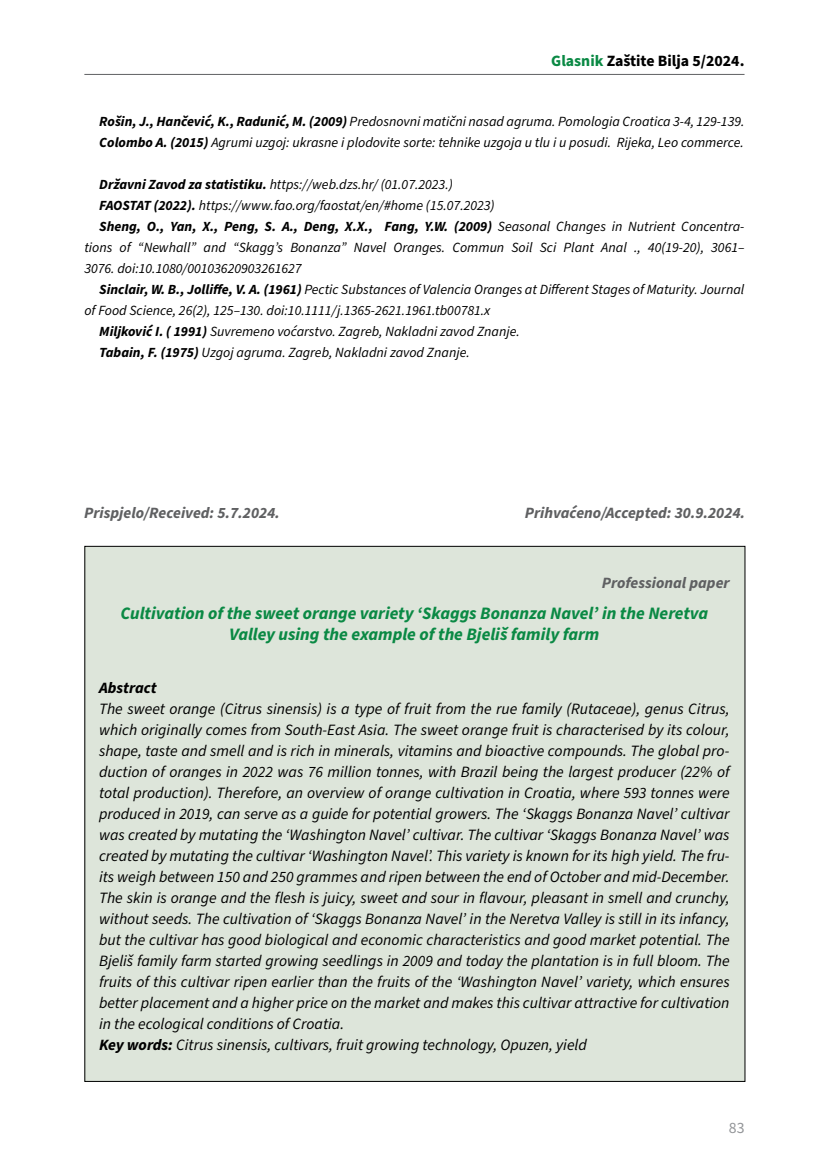
<style>
.page{position:relative;width:819px;height:1166px;background:#fff}
.page>*{position:absolute;margin:0;border:0;box-sizing:border-box;transform-origin:0 0}
.t1{font:italic 700 17.5px/21px "Source Sans Pro";color:#0a8944;text-align:center}
.t2{font:italic 15.75px/21px "Source Sans Pro";color:#000}
.t3{font:italic 700 15.75px "Source Sans Pro";color:#5f6062}
.t4{font:700 15.75px "Source Sans Pro";color:#000}
.t5{font:italic 700 15.75px "Source Sans Pro";color:#000}
.t6{font:15.75px "Source Sans Pro";color:#939598}
.t7{font:italic 14px/21px "Source Sans Pro";color:#000}
.t8{font:italic 700 14px "Source Sans Pro";color:#000}
.s1{color:#0a8944}
.s2{font-weight:700}
.s3{font-weight:400}
</style>
<div class="page">
<hr style="left:84px;top:74px;width:660px;height:1px;background:#5f6062">
<div style="left:85px;top:546px;width:660px;height:535px;background:#dde5da"></div>
<p class="t4" style="left:551px;top:50px;width:195px"><span class="s1">Glasnik</span> Zaštite Bilja 5/2024.</p>
<p class="t7" style="left:99px;top:111px;width:646px"><span class="s2">Rošin, J., Hančević, K., Radunić, M. (2009)</span> Predosnovni matični nasad agruma. Pomologia Croatica 3-4, 129-139.<br><span class="s2">Colombo A. (2015)</span> Agrumi uzgoj: ukrasne i plodovite sorte: tehnike uzgoja u tlu i u posudi. Rijeka, Leo commerce.</p>
<p class="t7" style="left:99px;top:174px;width:355px"><span class="s2">Državni Zavod za statistiku.</span> https://web.dzs.hr/ (01.07.2023.)</p>
<p class="t7" style="left:99px;top:195px;width:397px"><span class="s2">FAOSTAT (2022).</span> https://www.fao.org/faostat/en/#home (15.07.2023)</p>
<p class="t8" style="left:99px;top:217px;width:646px">Sheng, O., Yan, X., Peng, S. A., Deng, X.X., Fang, Y.W. (2009) <span class="s3">Seasonal Changes in Nutrient Concentra-</span></p>
<p class="t7" style="left:84px;top:237px;width:661px">tions of “Newhall” and “Skagg’s Bonanza” Navel Oranges. Commun Soil Sci Plant Anal ., 40(19-20), 3061–</p>
<p class="t7" style="left:84px;top:258px;width:219px">3076. doi:10.1080/00103620903261627</p>
<p class="t7" style="left:99px;top:279px;width:646px"><span class="s2">Sinclair, W. B., Jolliffe, V. A. (1961)</span> Pectic Substances of Valencia Oranges at Different Stages of Maturity. Journal</p>
<p class="t7" style="left:84px;top:300px;width:407px">of Food Science, 26(2), 125–130. doi:10.1111/j.1365-2621.1961.tb00781.x</p>
<p class="t7" style="left:99px;top:321px;width:422px"><span class="s2">Miljković I. ( 1991)</span> Suvremeno voćarstvo. Zagreb, Nakladni zavod Znanje.</p>
<p class="t7" style="left:99px;top:342px;width:372px"><span class="s2">Tabain, F. (1975)</span> Uzgoj agruma. Zagreb, Nakladni zavod Znanje.</p>
<p class="t3" style="left:84px;top:502px;width:197px">Prispjelo/Received: 5.7.2024.</p>
<p class="t3" style="left:524px;top:502px;width:222px">Prihvaćeno/Accepted: 30.9.2024.</p>
<p class="t3" style="left:601px;top:572px;width:129px">Professional paper</p>
<p class="t1" style="left:120px;top:603px;width:589px">Cultivation of the sweet orange variety ‘Skaggs Bonanza Navel’ in the Neretva<br>Valley using the example of the Bjeliš family farm</p>
<p class="t5" style="left:99px;top:677px;width:59px">Abstract</p>
<p class="t2" style="left:99px;top:699px;width:632px">The sweet orange (Citrus sinensis) is a type of fruit from the rue family (Rutaceae), genus Citrus, which originally comes from South-East Asia. The sweet orange fruit is characterised by its colour, shape, taste and smell and is rich in minerals, vitamins and bioactive compounds. The global pro&shy;duction of oranges in 2022 was 76 million tonnes, with Brazil being the largest producer (22% of total production). Therefore, an overview of orange cultivation in Croatia, where 593 tonnes were produced in 2019, can serve as a guide for potential growers. The ‘Skaggs Bonanza Navel’ cultivar was created by mutating the ‘Washington Navel’ cultivar. The cultivar ‘Skaggs Bonanza Navel’ was created by mutating the cultivar ‘Washington Navel’. This variety is known for its high yield. The fru&shy;its weigh between 150 and 250 grammes and ripen between the end of October and mid-December.<br>The skin is orange and the flesh is juicy, sweet and sour in flavour, pleasant in smell and crunchy, without seeds. The cultivation of ‘Skaggs Bonanza Navel’ in the Neretva Valley is still in its infancy, but the cultivar has good biological and economic characteristics and good market potential. The Bjeliš family farm started growing seedlings in 2009 and today the plantation is in full bloom. The fruits of this cultivar ripen earlier than the fruits of the ‘Washington Navel’ variety, which ensures better placement and a higher price on the market and makes this cultivar attractive for cultivation in the ecological conditions of Croatia.<br><span class="s2">Key words:</span> Citrus sinensis, cultivars, fruit growing technology, Opuzen, yield</p>
<p class="t6" style="left:728px;top:1117px;width:17px">83</p>
</div>
